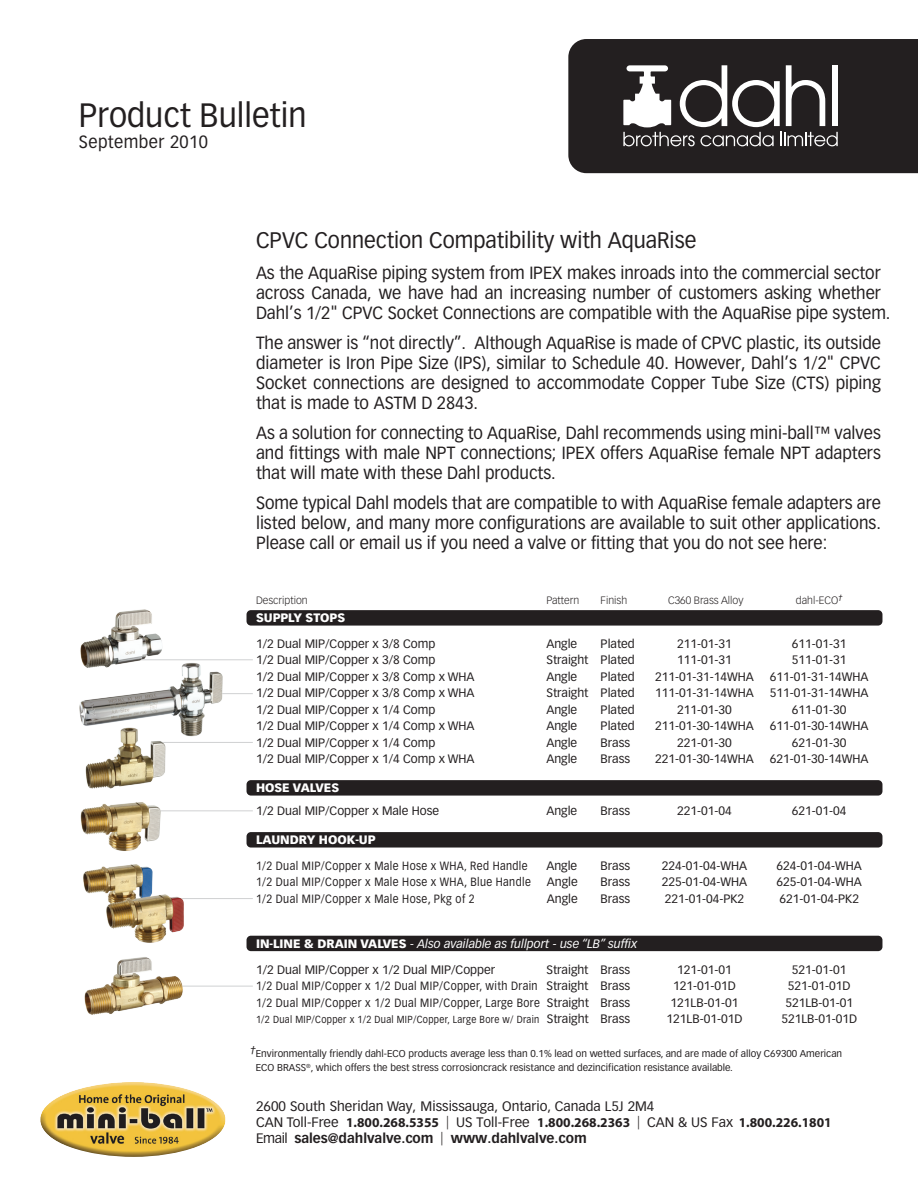
<style>
.page{position:relative;width:918px;height:1188px;background:#fff}
.page>*{position:absolute;margin:0;border:0;box-sizing:border-box;transform-origin:0 0}
.t1{font:33.15px "Vectora LH";color:#231f20;scale:.95 1}
.t2{font:22.05px "Vectora LH";color:#231f20;scale:.95 1}
.t3{font:17.4px/19.8px "Vectora LH";letter-spacing:-.005em;color:#231f20;text-align:justify;scale:.95 1}
.t4{font:17.4px "Vectora LH";letter-spacing:.025em;color:#231f20;scale:.95 1}
.t5{font:700 13.5px "Myriad Pro";color:#231f20}
.t6{font:13.5px "Vectora LH";color:#231f20}
.t7{font:700 13.5px "Vectora LH";color:#231f20}
.t8{font:12px "Vectora LH";color:#231f20}
.t9{font:italic 12px/25.5px "Vectora LH";color:#fff}
.t10{font:900 12px "Vectora LH";color:#fff}
.t11{font:11.7px "Vectora LH";letter-spacing:.035em;color:#231f20;scale:.89 1}
.t12{font:300 10.5px "Vectora LH";color:#231f20}
.t13{font:10.05px "Vectora LH";letter-spacing:.035em;color:#231f20;scale:.89 1}
.t14{font:9.75px/13.5px "Vectora LH";color:#231f20}
.t15{font:italic 9.75px "Vectora LH";color:#231f20}
.s1{font-size:10.5px}
.s2{font-size:12px}
.s3{font-weight:900;font-style:normal}
.s4{font-style:normal;color:#231f20}
.s5{font-family:"Vectora LH";font-weight:400}
.s6{font-family:"Vectora LH";font-weight:300}
.s7{font-weight:400}
.s8{font-weight:300}
</style>
<div class="page">
<div style="left:247px;top:610px;width:635px;height:16px;background:#231f20;border-radius:4px"></div>
<div style="left:247px;top:780px;width:635px;height:16px;background:#231f20;border-radius:4px"></div>
<div style="left:247px;top:832px;width:635px;height:16px;background:#231f20;border-radius:4px"></div>
<div style="left:247px;top:936px;width:635px;height:15px;background:#231f20;border-radius:4px"></div>
<img style="left:40px;top:1082px;width:186px;height:75px">
<div style="left:568px;top:39px;width:350px;height:134px;background:#231f20"></div>
<svg style="left:623px;top:65px;width:215px;height:81px"></svg>
<hr style="left:126px;top:660px;width:127px;height:1px;background:#d0d1d2">
<hr style="left:159px;top:742px;width:94px;height:1px;background:#d0d1d2">
<hr style="left:134px;top:811px;width:119px;height:1px;background:#d0d1d2">
<hr style="left:128px;top:898px;width:125px;height:1px;background:#d0d1d2">
<hr style="left:158px;top:986px;width:95px;height:1px;background:#d0d1d2">
<img style="left:111px;top:609px;width:41px;height:22px">
<img style="left:80px;top:803px;width:84px;height:43px">
<img style="left:83px;top:846px;width:101px;height:90px">
<img style="left:84px;top:936px;width:100px;height:79px">
<img style="left:86px;top:777px;width:70px;height:26px">
<hr style="left:212px;top:693px;width:41px;height:1px;background:#d0d1d2">
<img style="left:79px;top:631px;width:145px;height:146px">
<h1 class="t1" style="left:79px;top:95px;width:241px">Product Bulletin</h1>
<p class="t4" style="left:79px;top:131px;width:138px">September 2010</p>
<p class="t2" style="left:256px;top:228px;width:465px">CPVC Connection Compatibility with AquaRise</p>
<p class="t3" style="left:256px;top:263px;width:669px;text-align:left">As the AquaRise piping system from IPEX makes inroads into the commercial sector across Canada, we have had an increasing number of customers asking whether<br>Dahl’s 1/2" CPVC Socket Connections are compatible with the AquaRise pipe system.</p>
<p class="t3" style="left:256px;top:333px;width:659px">The answer is “not directly”. Although AquaRise is made of CPVC plastic, its outside diameter is Iron Pipe Size (IPS), similar to Schedule 40. However, Dahl’s 1/2" CPVC Socket connections are designed to accommodate Copper Tube Size (CTS) piping that is made to ASTM D 2843.</p>
<p class="t3" style="left:256px;top:423px;width:659px">As a solution for connecting to AquaRise, Dahl recommends using mini-ball™ valves and fittings with male NPT connections; IPEX offers AquaRise female NPT adapters that will mate with these Dahl products.</p>
<p class="t3" style="left:256px;top:493px;width:659px">Some typical Dahl models that are compatible to with AquaRise female adapters are listed below, and many more configurations are available to suit other applications.<br>Please call or email us if you need a valve or fitting that you do not see here:</p>
<p class="t12" style="left:256px;top:594px;width:53px">Description</p>
<p class="t12" style="left:546px;top:594px;width:35px">Pattern</p>
<p class="t12" style="left:601px;top:594px;width:28px">Finish</p>
<p class="t12" style="left:668px;top:594px;width:77px">C360 Brass Alloy</p>
<p class="t12" style="left:796px;top:594px;width:48px">dahl-ECO<sup>†</sup></p>
<p class="t10" style="left:256px;top:610px;width:91px">SUPPLY STOPS</p>
<p class="t8" style="left:256px;top:636px;width:181px">1/2 Dual MIP/Copper x 3/8 Comp</p>
<p class="t8" style="left:546px;top:636px;width:32px">Angle</p>
<p class="t8" style="left:601px;top:636px;width:36px">Plated</p>
<p class="t8" style="left:677px;top:636px;width:56px">211-01-31</p>
<p class="t8" style="left:792px;top:636px;width:56px">611-01-31</p>
<p class="t8" style="left:256px;top:653px;width:181px">1/2 Dual MIP/Copper x 3/8 Comp</p>
<p class="t8" style="left:546px;top:653px;width:90px">Straight Plated</p>
<p class="t8" style="left:677px;top:653px;width:56px">111-01-31</p>
<p class="t8" style="left:792px;top:653px;width:56px">511-01-31</p>
<p class="t8" style="left:256px;top:669px;width:220px">1/2 Dual MIP/Copper x 3/8 Comp x WHA</p>
<p class="t8" style="left:546px;top:669px;width:32px">Angle</p>
<p class="t8" style="left:601px;top:669px;width:36px">Plated</p>
<p class="t8" style="left:655px;top:669px;width:100px">211-01-31-14WHA</p>
<p class="t8" style="left:770px;top:669px;width:100px">611-01-31-14WHA</p>
<p class="t8" style="left:256px;top:686px;width:220px">1/2 Dual MIP/Copper x 3/8 Comp x WHA</p>
<p class="t8" style="left:546px;top:686px;width:90px">Straight Plated</p>
<p class="t8" style="left:655px;top:686px;width:100px">111-01-31-14WHA</p>
<p class="t8" style="left:770px;top:686px;width:100px">511-01-31-14WHA</p>
<p class="t8" style="left:256px;top:702px;width:181px">1/2 Dual MIP/Copper x 1/4 Comp</p>
<p class="t8" style="left:546px;top:702px;width:32px">Angle</p>
<p class="t8" style="left:601px;top:702px;width:36px">Plated</p>
<p class="t8" style="left:677px;top:702px;width:56px">211-01-30</p>
<p class="t8" style="left:792px;top:702px;width:56px">611-01-30</p>
<p class="t8" style="left:256px;top:719px;width:220px">1/2 Dual MIP/Copper x 1/4 Comp x WHA</p>
<p class="t8" style="left:546px;top:719px;width:32px">Angle</p>
<p class="t8" style="left:601px;top:719px;width:36px">Plated</p>
<p class="t8" style="left:655px;top:719px;width:100px">211-01-30-14WHA</p>
<p class="t8" style="left:770px;top:719px;width:100px">611-01-30-14WHA</p>
<p class="t8" style="left:256px;top:735px;width:181px">1/2 Dual MIP/Copper x 1/4 Comp</p>
<p class="t8" style="left:546px;top:735px;width:32px">Angle</p>
<p class="t8" style="left:601px;top:735px;width:31px">Brass</p>
<p class="t8" style="left:677px;top:735px;width:56px">221-01-30</p>
<p class="t8" style="left:792px;top:735px;width:56px">621-01-30</p>
<p class="t8" style="left:256px;top:752px;width:220px">1/2 Dual MIP/Copper x 1/4 Comp x WHA</p>
<p class="t8" style="left:546px;top:752px;width:32px">Angle</p>
<p class="t8" style="left:601px;top:752px;width:31px">Brass</p>
<p class="t8" style="left:655px;top:752px;width:100px">221-01-30-14WHA</p>
<p class="t8" style="left:770px;top:752px;width:100px">621-01-30-14WHA</p>
<p class="t10" style="left:256px;top:780px;width:85px">HOSE VALVES</p>
<p class="t8" style="left:256px;top:804px;width:185px">1/2 Dual MIP/Copper x Male Hose</p>
<p class="t8" style="left:546px;top:804px;width:32px">Angle</p>
<p class="t8" style="left:601px;top:804px;width:31px">Brass</p>
<p class="t8" style="left:677px;top:804px;width:56px">221-01-04</p>
<p class="t8" style="left:792px;top:804px;width:56px">621-01-04</p>
<p class="t10" style="left:256px;top:832px;width:121px">LAUNDRY HOOK-UP</p>
<p class="t11" style="left:256px;top:859px;width:307px">1/2 Dual MIP/Copper x Male Hose x WHA<span class="s1">,</span> Red Handle</p>
<p class="t8" style="left:546px;top:858px;width:32px">Angle</p>
<p class="t8" style="left:601px;top:858px;width:31px">Brass</p>
<p class="t8" style="left:662px;top:858px;width:87px">224-01-04-WHA</p>
<p class="t8" style="left:777px;top:858px;width:87px">624-01-04-WHA</p>
<p class="t11" style="left:256px;top:875px;width:310px">1/2 Dual MIP/Copper x Male Hose x WHA<span class="s2">,</span> Blue Handle</p>
<p class="t8" style="left:547px;top:875px;width:32px">Angle</p>
<p class="t8" style="left:601px;top:875px;width:31px">Brass</p>
<p class="t8" style="left:662px;top:875px;width:87px">225-01-04-WHA</p>
<p class="t8" style="left:777px;top:875px;width:87px">625-01-04-WHA</p>
<p class="t11" style="left:256px;top:892px;width:247px">1/2 Dual MIP/Copper x Male Hose<span class="s2">,</span> Pkg of 2</p>
<p class="t8" style="left:547px;top:891px;width:32px">Angle</p>
<p class="t8" style="left:601px;top:891px;width:31px">Brass</p>
<p class="t8" style="left:665px;top:891px;width:81px">221-01-04-PK2</p>
<p class="t8" style="left:779px;top:891px;width:81px">621-01-04-PK2</p>
<p class="t9" style="left:256px;top:931px;width:383px"><span class="s3">IN-LINE &amp; DRAIN VALVES</span> - Also available as fullport - use “LB” suffix<br><span class="s4">1/2 Dual MIP/Copper x 1/2 Dual MIP/Copper</span></p>
<p class="t8" style="left:546px;top:962px;width:85px">Straight Brass</p>
<p class="t8" style="left:677px;top:962px;width:56px">121-01-01</p>
<p class="t8" style="left:792px;top:962px;width:56px">521-01-01</p>
<p class="t11" style="left:256px;top:979px;width:422px">1/2 Dual MIP/Copper x 1/2 Dual MIP/Copper, with Drain <span class="s2">Straight Brass</span></p>
<p class="t8" style="left:673px;top:979px;width:64px">121-01-01D</p>
<p class="t8" style="left:788px;top:979px;width:64px">521-01-01D</p>
<p class="t11" style="left:256px;top:996px;width:422px">1/2 Dual MIP/Copper x 1/2 Dual MIP/Copper, Large Bore <span class="s2">Straight Brass</span></p>
<p class="t8" style="left:671px;top:995px;width:69px">121LB-01-01</p>
<p class="t8" style="left:785px;top:995px;width:69px">521LB-01-01</p>
<p class="t13" style="left:256px;top:1014px;width:422px">1/2 Dual MIP/Copper x 1/2 Dual MIP/Copper, Large Bore w/ Drain <span class="s2">Straight Brass</span></p>
<p class="t8" style="left:667px;top:1012px;width:77px">121LB-01-01D</p>
<p class="t8" style="left:781px;top:1012px;width:77px">521LB-01-01D</p>
<p class="t15" style="left:250px;top:1044px;width:7px">†</p>
<p class="t14" style="left:256px;top:1047px;width:588px">Environmentally friendly dahl-ECO products average less than 0.1% lead on wetted surfaces, and are made of alloy C69300 American<br>ECO BRASS<sup>®</sup>, which offers the best stress corrosioncrack resistance and dezincification resistance available.</p>
<p class="t6" style="left:256px;top:1098px;width:400px">2600 South Sheridan Way, Mississauga, Ontario, Canada L5J 2M4</p>
<p class="t5" style="left:256px;top:1114px;width:577px"><span class="s5">CAN Toll-Free</span> 1.800.268.5355 <span class="s6">|</span> <span class="s5">US Toll-Free</span> 1.800.268.2363 <span class="s6">|</span> <span class="s5">CAN &amp; US Fax</span> 1.800.226.1801</p>
<p class="t7" style="left:256px;top:1130px;width:332px"><span class="s7">Email</span> sales@dahlvalve.com <span class="s8">|</span> www.dahlvalve.com</p>
</div>
